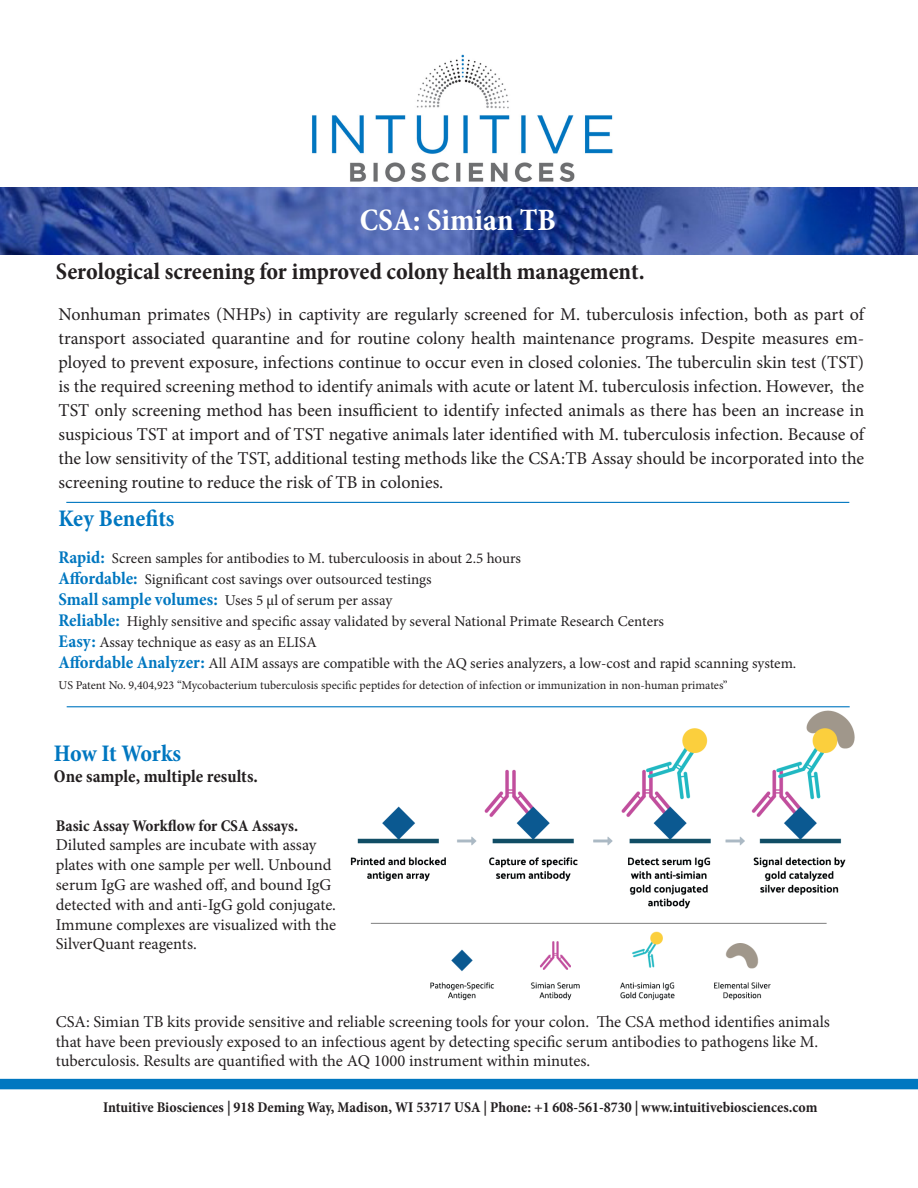
<style>
.page{position:relative;width:918px;height:1188px;background:#fff}
.page>*{position:absolute;margin:0;border:0;box-sizing:border-box;transform-origin:0 0}
.t1{font:700 condensed 31.5px "Minion Pro";color:#fff}
.t2{font:700 condensed 24px "Minion Pro";color:#231f20}
.t3{font:700 condensed 24px "Minion Pro";letter-spacing:-.005em;color:#0077c0}
.t4{font:18px/24px "Minion Pro";color:#231f20;text-align:justify}
.t5{font:700 condensed 18px "Minion Pro";letter-spacing:-.005em;color:#231f20}
.t6{font:16.5px/19.8px "Minion Pro";color:#231f20}
.t7{font:15px "Minion Pro";color:#231f20}
.t8{font:700 condensed 15px "Minion Pro";color:#231f20}
.t9{font:12px "Minion Pro";color:#231f20}
.s1{font-weight:700;font-stretch:condensed;font-size:18px;color:#0077c0}
.s2{font-weight:700;font-stretch:condensed}
</style>
<div class="page">
<img style="left:339px;top:707px;width:516px;height:202px">
<img style="left:430px;top:931px;width:341px;height:70px">
<hr style="left:371px;top:923px;width:456px;height:1px;background:#7f7f7f">
<img style="left:0;top:187px;width:918px;height:68px">
<div style="left:0;top:1079px;width:918px;height:10px;background:#0077c0"></div>
<hr style="left:66px;top:502px;width:783px;height:1px;background:#0077c0">
<img style="left:312px;top:54px;width:301px;height:128px">
<hr style="left:67px;top:706px;width:783px;height:1px;background:#0077c0">
<p class="t1" style="left:360px;top:199px;width:198px">CSA: Simian TB</p>
<p class="t2" style="left:56px;top:255px;width:590px">Serological screening for improved colony health management.</p>
<p class="t4" style="left:59px;top:302px;width:807px">Nonhuman primates (NHPs) in captivity are regularly screened for M. tuberculosis infection, both as part of transport associated quarantine and for routine colony health maintenance programs. Despite measures em&shy;ployed to prevent exposure, infections continue to occur even in closed colonies. The tuberculin skin test (TST) is the required screening method to identify animals with acute or latent M. tuberculosis infection. However, the TST only screening method has been insufficient to identify infected animals as there has been an increase in suspicious TST at import and of TST negative animals later identified with M. tuberculosis infection. Because of the low sensitivity of the TST, additional testing methods like the CSA:TB Assay should be incorporated into the screening routine to reduce the risk of TB in colonies.</p>
<p class="t3" style="left:59px;top:502px;width:118px">Key Benefits</p>
<p class="t7" style="left:59px;top:548px;width:464px"><span class="s1">Rapid:</span> Screen samples for antibodies to M. tuberculoosis in about 2.5 hours</p>
<p class="t7" style="left:59px;top:569px;width:375px"><span class="s1">Affordable:</span> Significant cost savings over outsourced testings</p>
<p class="t7" style="left:59px;top:590px;width:335px"><span class="s1">Small sample volumes:</span> Uses 5 µl of serum per assay</p>
<p class="t7" style="left:59px;top:611px;width:607px"><span class="s1">Reliable:</span> Highly sensitive and specific assay validated by several National Primate Research Centers</p>
<p class="t7" style="left:59px;top:632px;width:260px"><span class="s1">Easy:</span> Assay technique as easy as an ELISA</p>
<p class="t7" style="left:59px;top:653px;width:739px"><span class="s1">Affordable Analyzer:</span> All AIM assays are compatible with the AQ series analyzers, a low-cost and rapid scanning system.</p>
<p class="t9" style="left:59px;top:677px;width:671px">US Patent No. 9,404,923 “Mycobacterium tuberculosis specific peptides for detection of infection or immunization in non-human primates”</p>
<p class="t3" style="left:54px;top:737px;width:129px">How It Works</p>
<p class="t5" style="left:54px;top:764px;width:206px">One sample, multiple results.</p>
<p class="t6" style="left:56px;top:815px;width:282px"><span class="s2">Basic Assay Workflow for CSA Assays.<br></span>Diluted samples are incubate with assay plates with one sample per well. Unbound serum IgG are washed off, and bound IgG detected with and anti-IgG gold conjugate.<br>Immune complexes are visualized with the SilverQuant reagents.</p>
<p class="t6" style="left:56px;top:1012px;width:776px">CSA: Simian TB kits provide sensitive and reliable screening tools for your colon. The CSA method identifies animals that have been previously exposed to an infectious agent by detecting specific serum antibodies to pathogens like M. tuberculosis. Results are quantified with the AQ 1000 instrument within minutes.</p>
<p class="t8" style="left:103px;top:1097px;width:716px">Intuitive Biosciences | 918 Deming Way, Madison, WI 53717 USA | Phone: +1 608-561-8730 | www.intuitivebiosciences.com</p>
</div>
